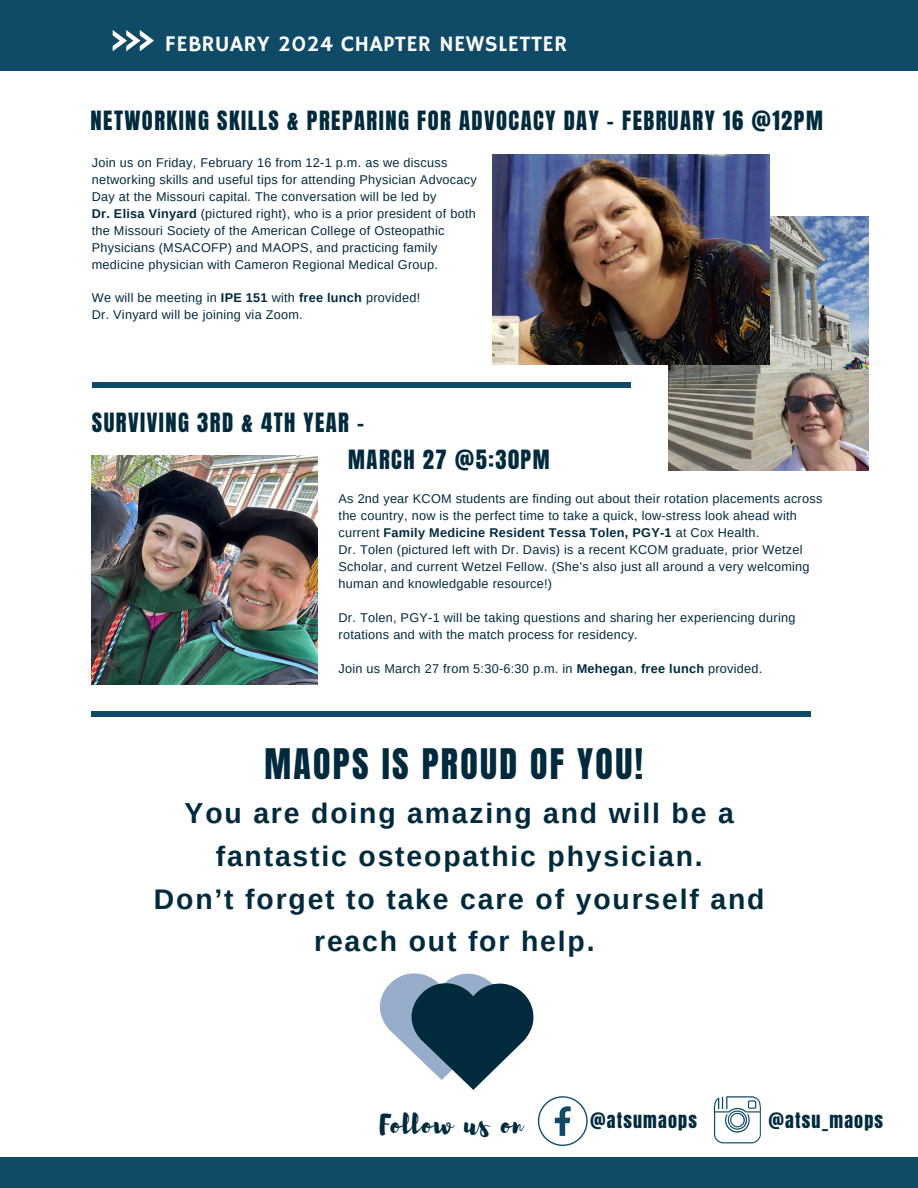
<style>
.page{position:relative;width:918px;height:1188px;background:#fff}
.page>*{position:absolute;margin:0;border:0;box-sizing:border-box;transform-origin:0 0}
.t1{font:35.85px "Anton";letter-spacing:.065em;color:#022a3d}
.t2{font:700 28.35px/42.8px "Arimo";letter-spacing:.065em;color:#022a3d;text-align:center}
.t3{font:27px "Brusher";letter-spacing:.065em;color:#022a3d}
.t4{font:22.5px/37px "Anton";letter-spacing:.065em;color:#022a3d}
.t5{font:22.35px "Hammersmith One";letter-spacing:.015em;color:#fff}
.t6{font:18px "Anton";letter-spacing:.065em;color:#022a3d}
.t7{font:12.75px/17px "Arimo";letter-spacing:.02em;color:#022a3d}
.s1{font-weight:700}
</style>
<div class="page">
<div style="left:0;top:0;width:918px;height:71px;background:#0f4a66"></div>
<svg style="left:113px;top:30px;width:41px;height:21px"></svg>
<div style="left:0;top:1158px;width:918px;height:30px;background:#0f4a66"></div>
<div style="left:92px;top:383px;width:539px;height:5px;background:#0f4a66"></div>
<svg style="left:714px;top:1096px;width:47px;height:47px"></svg>
<svg style="left:538px;top:1096px;width:49px;height:50px"></svg>
<div style="left:92px;top:712px;width:719px;height:5px;background:#0f4a66"></div>
<img style="left:669px;top:216px;width:200px;height:254px">
<img style="left:492px;top:154px;width:277px;height:210px">
<img style="left:92px;top:455px;width:226px;height:230px">
<svg style="left:380px;top:973px;width:154px;height:117px"></svg>
<h2 class="t5" style="left:165px;top:31px;width:404px">FEBRUARY 2024 CHAPTER NEWSLETTER</h2>
<p class="t4" style="left:91px;top:102px;width:734px">NETWORKING SKILLS &amp; PREPARING FOR ADVOCACY DAY - FEBRUARY 16 @12PM</p>
<p class="t7" style="left:92px;top:154px;width:387px">Join us on Friday, February 16 from 12-1 p.m. as we discuss networking skills and useful tips for attending Physician Advocacy<br>Day at the Missouri capital. The conversation will be led by</p>
<p class="t7" style="left:92px;top:205px;width:386px"><span class="s1">Dr. Elisa Vinyard</span> (pictured right), who is a prior president of both the Missouri Society of the American College of Osteopathic Physicians (MSACOFP) and MAOPS, and practicing family medicine physician with Cameron Regional Medical Group.</p>
<p class="t7" style="left:92px;top:290px;width:330px">We will be meeting in <span class="s1">IPE 151</span> with <span class="s1">free lunch</span> provided!</p>
<h2 class="t7" style="left:92px;top:306px;width:213px">Dr. Vinyard will be joining via Zoom.</h2>
<p class="t4" style="left:348px;top:404px;width:203px;text-indent:-256px">SURVIVING 3RD &amp; 4TH YEAR -<br>MARCH 27 @5:30PM</p>
<h2 class="t7" style="left:339px;top:490px;width:485px">As 2nd year KCOM students are finding out about their rotation placements across the country, now is the perfect time to take a quick, low-stress look ahead with current <span class="s1">Family Medicine Resident Tessa Tolen, PGY-1</span> at Cox Health.</h2>
<p class="t7" style="left:339px;top:541px;width:473px">Dr. Tolen (pictured left with Dr. Davis) is a recent KCOM graduate, prior Wetzel<br>Scholar, and current Wetzel Fellow. (She’s also just all around a very welcoming human and knowledgable resource!)</p>
<p class="t7" style="left:339px;top:609px;width:458px">Dr. Tolen, PGY-1 will be taking questions and sharing her experiencing during rotations and with the match process for residency.</p>
<p class="t7" style="left:339px;top:660px;width:425px">Join us March 27 from 5:30-6:30 p.m. in <span class="s1">Mehegan</span>, <span class="s1">free lunch</span> provided.</p>
<h1 class="t1" style="left:264px;top:739px;width:380px">MAOPS IS PROUD OF YOU!</h1>
<h2 class="t2" style="left:154px;top:792px;width:612px">You are doing amazing and will be a fantastic osteopathic physician.<br>Don’t forget to take care of yourself and reach out for help.</h2>
<p class="t3" style="left:380px;top:1107px;width:144px">Follow us on</p>
<p class="t6" style="left:590px;top:1108px;width:108px">@atsumaops</p>
<p class="t6" style="left:768px;top:1108px;width:116px">@atsu_maops</p>
</div>
